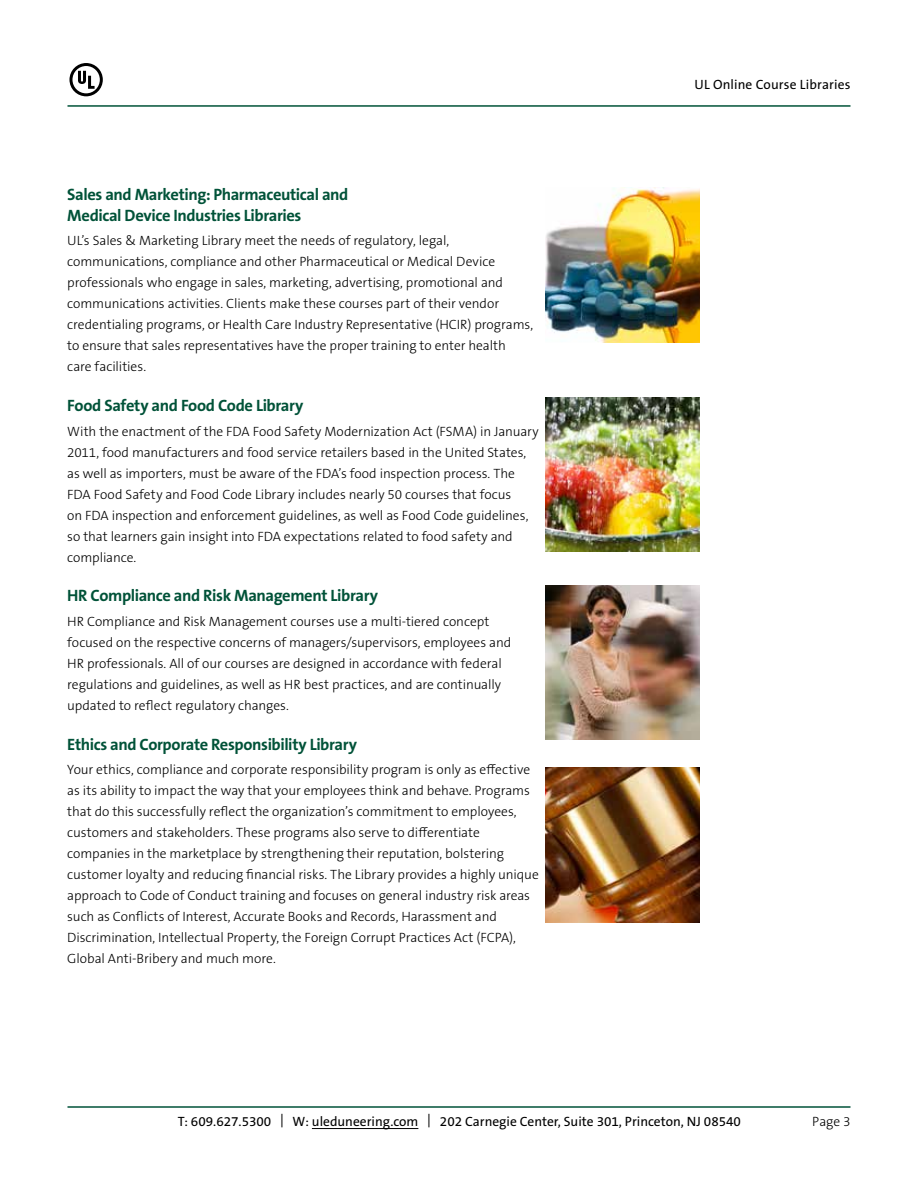
<style>
.page{position:relative;width:918px;height:1188px;background:#fff}
.page>*{position:absolute;margin:0;border:0;box-sizing:border-box;transform-origin:0 0}
.t1{font:700 16.5px/21px "The Sans B W7";letter-spacing:-.025em;color:#005238}
.t2{font:300 13.5px/21px "The Sans B W3";letter-spacing:-.005em;color:#000}
.t3{font:13.5px "The Sans B5 Plain";color:#000}
.t4{font:13.5px "The Sans";letter-spacing:.01em;color:#000}
</style>
<div class="page">
<hr style="left:68px;top:105px;width:782px;height:2px;background:#005238">
<hr style="left:68px;top:1106px;width:782px;height:2px;background:#005238">
<hr style="left:312px;top:1128px;width:106px;height:1px;background:#000">
<svg style="left:69px;top:63px;width:34px;height:33px"></svg>
<img style="left:545px;top:188px;width:155px;height:154px">
<img style="left:545px;top:397px;width:155px;height:155px">
<img style="left:545px;top:585px;width:155px;height:155px">
<img style="left:545px;top:768px;width:155px;height:154px">
<p class="t1" style="left:67px;top:184px;width:283px">Sales and Marketing: Pharmaceutical and<br>Medical Device Industries Libraries</p>
<p class="t2" style="left:67px;top:230px;width:467px">UL’s Sales &amp; Marketing Library meet the needs of regulatory, legal, communications, compliance and other Pharmaceutical or Medical Device professionals who engage in sales, marketing, advertising, promotional and communications activities. Clients make these courses part of their vendor credentialing programs, or Health Care Industry Representative (HCIR) programs, to ensure that sales representatives have the proper training to enter health care facilities.</p>
<p class="t1" style="left:67px;top:395px;width:238px">Food Safety and Food Code Library</p>
<p class="t2" style="left:67px;top:421px;width:473px">With the enactment of the FDA Food Safety Modernization Act (FSMA) in January 2011, food manufacturers and food service retailers based in the United States, as well as importers, must be aware of the FDA’s food inspection process. The FDA Food Safety and Food Code Library includes nearly 50 courses that focus<br>on FDA inspection and enforcement guidelines, as well as Food Code guidelines, so that learners gain insight into FDA expectations related to food safety and compliance.</p>
<p class="t1" style="left:67px;top:585px;width:312px">HR Compliance and Risk Management Library</p>
<p class="t2" style="left:67px;top:611px;width:446px">HR Compliance and Risk Management courses use a multi-tiered concept focused on the respective concerns of managers/supervisors, employees and HR professionals. All of our courses are designed in accordance with federal regulations and guidelines, as well as HR best practices, and are continually updated to reflect regulatory changes.</p>
<p class="t1" style="left:67px;top:734px;width:291px">Ethics and Corporate Responsibility Library</p>
<p class="t2" style="left:67px;top:759px;width:473px">Your ethics, compliance and corporate responsibility program is only as effective as its ability to impact the way that your employees think and behave. Programs that do this successfully reflect the organization’s commitment to employees, customers and stakeholders. These programs also serve to differentiate companies in the marketplace by strengthening their reputation, bolstering customer loyalty and reducing financial risks. The Library provides a highly unique approach to Code of Conduct training and focuses on general industry risk areas such as Conflicts of Interest, Accurate Books and Records, Harassment and Discrimination, Intellectual Property, the Foreign Corrupt Practices Act (FCPA), Global Anti-Bribery and much more.</p>
<p class="t4" style="left:695px;top:76px;width:157px">UL Online Course Libraries</p>
<p class="t3" style="left:178px;top:1114px;width:565px">T: 609.627.5300 | W: uleduneering.com | 202 Carnegie Center, Suite 301, Princeton, NJ 08540</p>
<p class="t2" style="left:812px;top:1111px;width:40px">Page 3</p>
</div>
